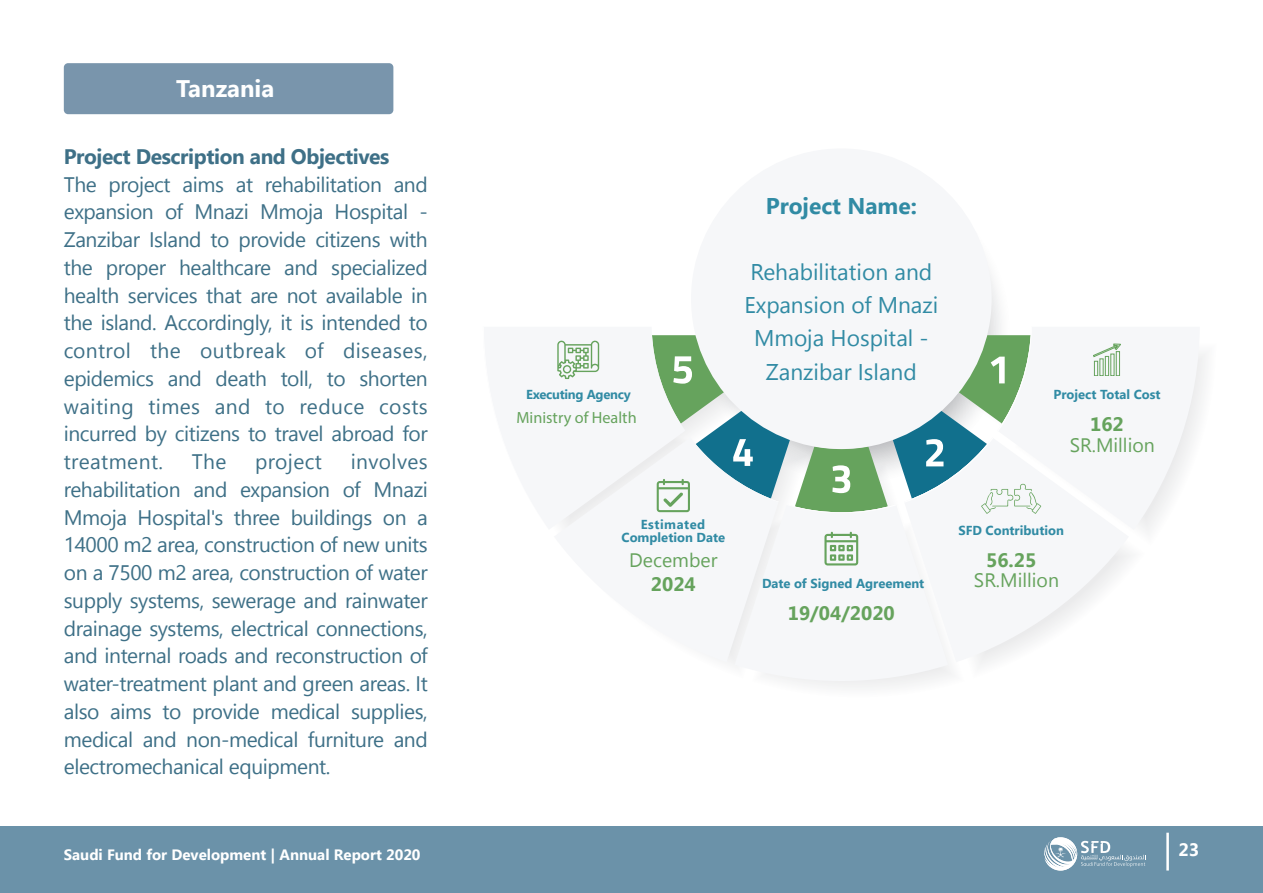
<style>
.page{position:relative;width:1263px;height:893px;background:#fff}
.page>*{position:absolute;margin:0;border:0;box-sizing:border-box;transform-origin:0 0}
.t1{font:700 24px "Segoe UI";color:#fff}
.t2{font:22.8px/33.2px "Segoe UI";color:#318ba4;text-align:center}
.t3{font:700 22.8px "Segoe UI";color:#318ba4}
.t4{font:21px/27.8px "Segoe UI";letter-spacing:-.02em;color:#3e7087;text-align:justify}
.t5{font:700 21px "Segoe UI";letter-spacing:-.02em;color:#3e7087}
.t6{font:21px "Segoe UI";letter-spacing:.02em;color:#3e7087}
.t7{font:19.5px "Segoe UI";color:#66a35d}
.t8{font:700 19.5px "Segoe UI";color:#66a35d}
.t9{font:700 18px "Segoe UI";color:#fff}
.t10{font:16.2px "Myriad Pro";color:#66a35d}
.t11{font:700 15px "Segoe UI";color:#fff}
.t12{font:700 13.05px/13.6px "Segoe UI";color:#318ba4;text-align:center}
.t13{font:700 13.05px "Segoe UI";letter-spacing:-.02em;color:#318ba4}
</style>
<div class="page">
<div style="left:691px;top:148px;width:301px;height:301px;background:#f6f7f9;border-radius:50%"></div>
<svg style="left:557px;top:327px;width:649px;height:361px"></svg>
<div style="left:0;top:826px;width:1263px;height:67px;background:#6b92a9"></div>
<hr style="left:1166px;top:833px;width:3px;height:37px;background:#fff">
<svg style="left:1044px;top:837px;width:102px;height:33px"></svg>
<div style="left:64px;top:63px;width:329px;height:51px;background:#7995ac;border-radius:4px"></div>
<p class="t1" style="left:176px;top:75px;width:100px">Tanzania</p>
<p class="t5" style="left:64px;top:145px;width:327px">Project Description and Objectives</p>
<p class="t4" style="left:64px;top:170px;width:365px">The project aims at rehabilitation and expansion of Mnazi Mmoja Hospital - Zanzibar Island to provide citizens with the proper healthcare and specialized health services that are not available in the island. Accordingly, it is intended to control the outbreak of diseases, epidemics and death toll, to shorten waiting times and to reduce costs incurred by citizens to travel abroad for treatment.</p>
<p class="t4" style="left:64px;top:447px;width:366px;text-indent:287px">involves rehabilitation and expansion of Mnazi Mmoja Hospital's three buildings on a 14000 m2 area, construction of new units on a 7500 m2 area, construction of water supply systems, sewerage and rainwater drainage systems, electrical connections, and internal roads and reconstruction of water-treatment plant and green areas. It also aims to provide medical supplies, medical and non-medical furniture and electromechanical equipment.</p>
<p class="t4" style="left:192px;top:447px;width:36px">The</p>
<p class="t6" style="left:255px;top:446px;width:69px">project</p>
<p class="t13" style="left:526px;top:387px;width:106px">Executing Agency</p>
<p class="t10" style="left:516px;top:408px;width:122px">Ministry of Health</p>
<p class="t3" style="left:766px;top:192px;width:153px">Project Name:</p>
<p class="t2" style="left:744px;top:254px;width:195px">Rehabilitation and<br>Expansion of Mnazi<br>Mmoja Hospital -<br>Zanzibar Island</p>
<p class="t12" style="left:1053px;top:388px;width:109px">Project Total Cost</p>
<p class="t8" style="left:1090px;top:413px;width:35px">162</p>
<p class="t7" style="left:1070px;top:430px;width:87px">SR.Million</p>
<p class="t12" style="left:622px;top:517px;width:105px">Estimated<br>Completion Date</p>
<p class="t7" style="left:629px;top:545px;width:90px">December</p>
<p class="t8" style="left:651px;top:572px;width:46px">2024</p>
<p class="t12" style="left:958px;top:524px;width:107px">SFD Contribution</p>
<p class="t8" style="left:986px;top:549px;width:52px">56.25</p>
<p class="t12" style="left:762px;top:577px;width:164px">Date of Signed Agreement</p>
<p class="t7" style="left:974px;top:566px;width:87px">SR.Million</p>
<p class="t8" style="left:788px;top:602px;width:108px">19/04/2020</p>
<p class="t11" style="left:64px;top:846px;width:358px">Saudi Fund for Development | Annual Report 2020</p>
<p class="t9" style="left:1178px;top:839px;width:22px">23</p>
</div>
